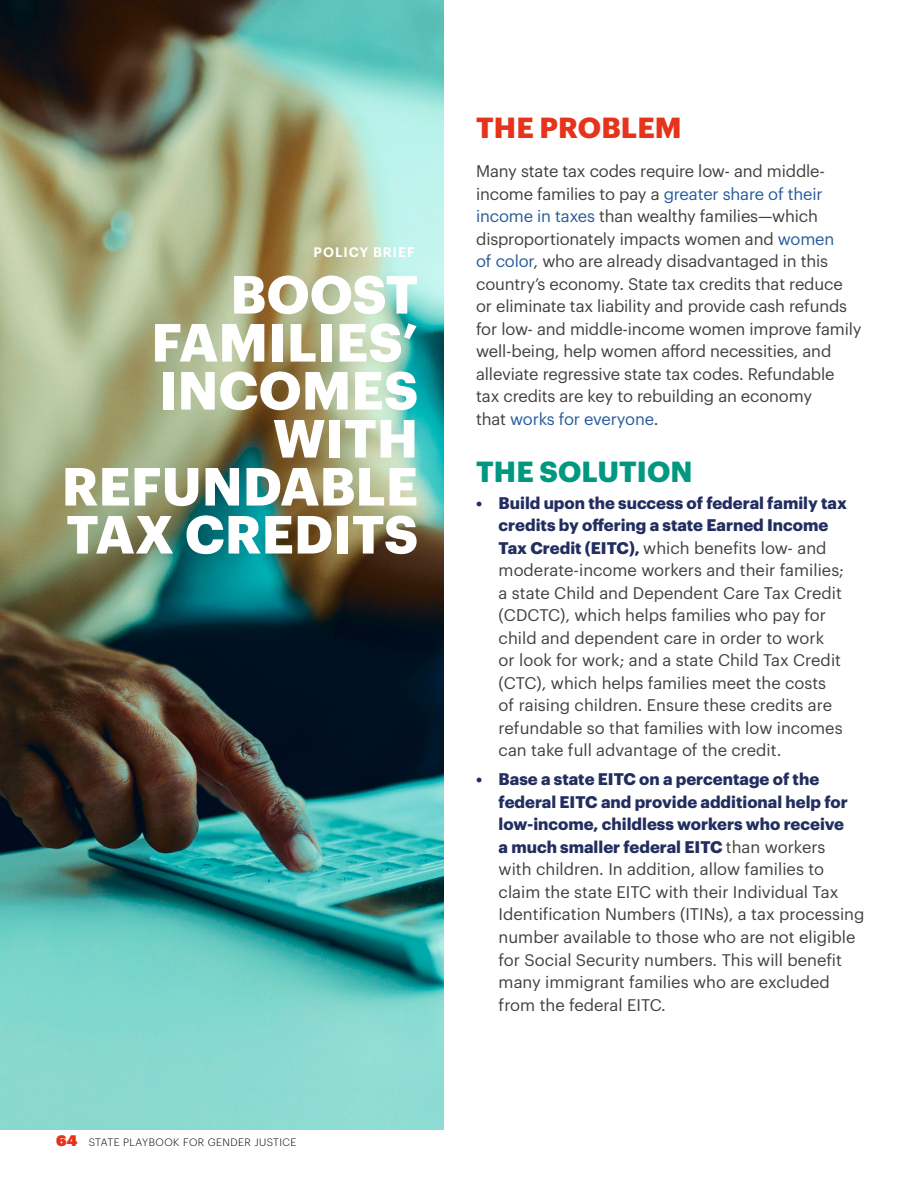
<style>
.page{position:relative;width:918px;height:1188px;background:#fff}
.page>*{position:absolute;margin:0;border:0;box-sizing:border-box;transform-origin:0 0}
.t1{font:700 52.5px/48px "Graphik";letter-spacing:.005em;color:#fff;text-align:right}
.t2{font:700 28.5px "Graphik";letter-spacing:.005em;color:#009880}
.t3{font:700 28.5px "Graphik";letter-spacing:.005em;color:#e6331c}
.t4{font:16.5px/22.5px "Graphik";color:#3f423d}
.t5{font:600 13.5px "Graphik";letter-spacing:.07em;color:#fff}
.t6{font:300 10.5px "Graphik";letter-spacing:.045em;color:#000}
.s1{font-family:"Graphik Super";font-weight:400;font-size:15px;color:#e6331c}
.s2{color:#275b9b}
.s3{font-weight:700;color:#222d60}
</style>
<div class="page">
<img style="left:0;top:0;width:443px;height:1130px">
<p class="t5" style="left:314px;top:242px;width:103px">POLICY BRIEF</p>
<h1 class="t1" style="left:62px;top:266px;width:358px">BOOST<br>FAMILIES’<br>INCOMES<br>WITH<br>REFUNDABLE<br>TAX CREDITS</h1>
<p class="t6" style="left:56px;top:1134px;width:242px"><span class="s1">64</span> STATE PLAYBOOK FOR GENDER JUSTICE</p>
<h2 class="t3" style="left:476px;top:105px;width:207px">THE PROBLEM</h2>
<p class="t4" style="left:476px;top:158px;width:387px">Many state tax codes require low- and middle&shy;income families to pay a <span class="s2">greater share of their income in taxes</span> than wealthy families—which disproportionately impacts women and <span class="s2">women<br>of color</span>, who are already disadvantaged in this country’s economy. State tax credits that reduce or eliminate tax liability and provide cash refunds for low- and middle-income women improve family well-being, help women afford necessities, and alleviate regressive state tax codes. Refundable tax credits are key to rebuilding an economy<br>that <span class="s2">works for everyone</span>.</p>
<h2 class="t2" style="left:476px;top:449px;width:218px">THE SOLUTION</h2>
<p class="t4" style="left:499px;top:490px;width:350px;text-indent:-23px"><span class="s3">• Build upon the success of federal family tax credits by offering a state Earned Income Tax Credit (EITC),</span> which benefits low- and moderate-income workers and their families; a state Child and Dependent Care Tax Credit (CDCTC), which helps families who pay for child and dependent care in order to work<br>or look for work; and a state Child Tax Credit (CTC), which helps families meet the costs<br>of raising children. Ensure these credits are refundable so that families with low incomes can take full advantage of the credit.</p>
<p class="t4" style="left:499px;top:767px;width:367px;text-indent:-23px"><span class="s3">• Base a state EITC on a percentage of the federal EITC and provide additional help for low-income, childless workers who receive<br>a much smaller federal EITC</span> than workers<br>with children. In addition, allow families to claim the state EITC with their Individual Tax Identification Numbers (ITINs), a tax processing number available to those who are not eligible for Social Security numbers. This will benefit many immigrant families who are excluded from the federal EITC.</p>
</div>
